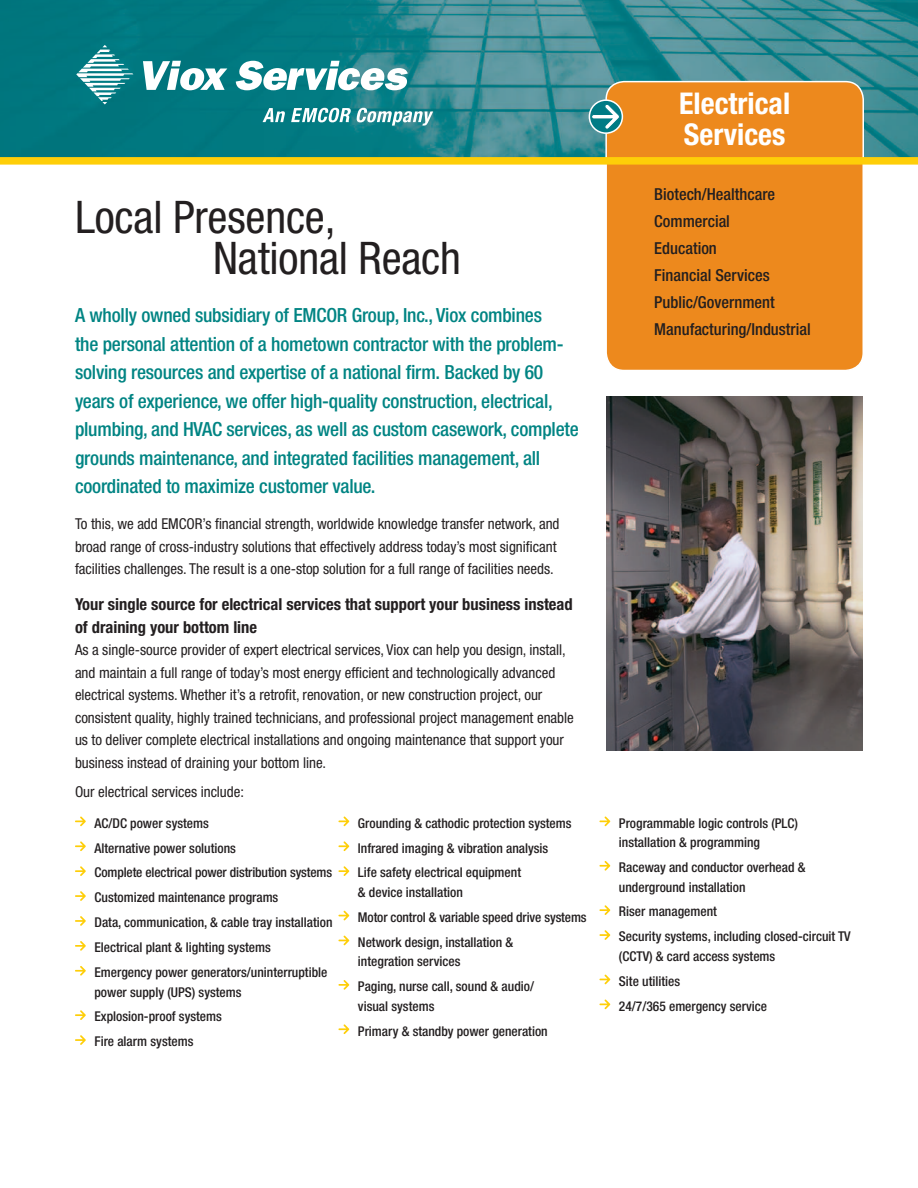
<style>
.page{position:relative;width:918px;height:1188px;background:#fff}
.page>*{position:absolute;margin:0;border:0;box-sizing:border-box;transform-origin:0 0}
.t1{font:condensed 45px/40.5px "Helvetica Neue";letter-spacing:-.005em;color:#231f20}
.t2{font:700 condensed 30px/31.5px "Helvetica Neue";color:#fff}
.t3{font:500 condensed 19.5px/28.5px "Helvetica Neue";letter-spacing:-.01em;color:#008483}
.t4{font:500 condensed 16.5px/27px "Helvetica Neue";color:#231f20}
.t5{font:700 condensed 16.5px/22.5px "Helvetica Neue";color:#231f20}
.t6{font:condensed 15px/22.5px "Helvetica Neue";color:#231f20}
.t7{font:500 condensed 13.5px/24.9px "Helvetica Neue";color:#231f20}
</style>
<div class="page">
<img style="left:0;top:0;width:918px;height:157px">
<div style="left:606px;top:82px;width:257px;height:289px;background:#ed891d;border-radius:18px"></div>
<div style="left:605px;top:81px;width:259px;height:290px;border:2px solid #fff;border-radius:18px"></div>
<div style="left:0;top:157px;width:918px;height:8px;background:#fece08"></div>
<svg style="left:589px;top:100px;width:33px;height:33px"></svg>
<div style="left:589px;top:99px;width:34px;height:35px;border:2px solid #fff;border-radius:50%"></div>
<svg style="left:591px;top:104px;width:29px;height:26px"></svg>
<img style="left:607px;top:397px;width:255px;height:353px">
<svg style="left:75px;top:816px;width:11px;height:10px"></svg>
<svg style="left:75px;top:841px;width:11px;height:10px"></svg>
<svg style="left:75px;top:866px;width:11px;height:10px"></svg>
<svg style="left:75px;top:891px;width:11px;height:10px"></svg>
<svg style="left:75px;top:916px;width:11px;height:10px"></svg>
<svg style="left:75px;top:941px;width:11px;height:10px"></svg>
<svg style="left:75px;top:966px;width:11px;height:10px"></svg>
<svg style="left:75px;top:1010px;width:11px;height:10px"></svg>
<svg style="left:75px;top:1035px;width:11px;height:10px"></svg>
<svg style="left:338px;top:816px;width:11px;height:10px"></svg>
<svg style="left:338px;top:841px;width:11px;height:10px"></svg>
<svg style="left:338px;top:866px;width:11px;height:10px"></svg>
<svg style="left:338px;top:911px;width:11px;height:9px"></svg>
<svg style="left:338px;top:936px;width:11px;height:9px"></svg>
<svg style="left:338px;top:980px;width:11px;height:10px"></svg>
<svg style="left:338px;top:1024px;width:11px;height:10px"></svg>
<svg style="left:599px;top:816px;width:11px;height:10px"></svg>
<svg style="left:599px;top:861px;width:11px;height:10px"></svg>
<svg style="left:599px;top:905px;width:11px;height:10px"></svg>
<svg style="left:599px;top:930px;width:11px;height:10px"></svg>
<svg style="left:599px;top:975px;width:11px;height:9px"></svg>
<svg style="left:599px;top:999px;width:11px;height:10px"></svg>
<svg style="left:76px;top:45px;width:57px;height:59px;background:#429ba1"></svg>
<svg style="left:263px;top:108px;width:22px;height:14px"></svg>
<svg style="left:291px;top:108px;width:142px;height:18px"></svg>
<svg style="left:143px;top:61px;width:84px;height:29px"></svg>
<svg style="left:236px;top:61px;width:172px;height:29px"></svg>
<h1 class="t1" style="left:213px;top:197px;width:250px;text-indent:-138px">Local Presence,<br>National Reach</h1>
<p class="t3" style="left:75px;top:301px;width:505px">A wholly owned subsidiary of EMCOR Group, Inc., Viox combines<br>the personal attention of a hometown contractor with the problem&shy;solving resources and expertise of a national firm. Backed by 60 years of experience, we offer high-quality construction, electrical, plumbing, and HVAC services, as well as custom casework, complete grounds maintenance, and integrated facilities management, all coordinated to maximize customer value.</p>
<p class="t6" style="left:75px;top:513px;width:486px">To this, we add EMCOR’s financial strength, worldwide knowledge transfer network, and broad range of cross-industry solutions that effectively address today’s most significant facilities challenges. The result is a one-stop solution for a full range of facilities needs.</p>
<p class="t5" style="left:75px;top:593px;width:499px">Your single source for electrical services that support your business instead of draining your bottom line</p>
<p class="t6" style="left:75px;top:639px;width:500px">As a single-source provider of expert electrical services, Viox can help you design, install, and maintain a full range of today’s most energy efficient and technologically advanced electrical systems. Whether it’s a retrofit, renovation, or new construction project, our consistent quality, highly trained technicians, and professional project management enable us to deliver complete electrical installations and ongoing maintenance that support your business instead of draining your bottom line.</p>
<p class="t6" style="left:75px;top:781px;width:170px">Our electrical services include:</p>
<p class="t7" style="left:95px;top:810px;width:240px">AC/DC power systems<br>Alternative power solutions<br>Complete electrical power distribution systems Customized maintenance programs<br>Data, communication, &amp; cable tray installation Electrical plant &amp; lighting systems<br>Emergency power generators/uninterruptible</p>
<p class="t7" style="left:95px;top:979px;width:149px">power supply (UPS) systems<br>Explosion-proof systems<br>Fire alarm systems</p>
<p class="t7" style="left:358px;top:810px;width:215px">Grounding &amp; cathodic protection systems<br>Infrared imaging &amp; vibration analysis<br>Life safety electrical equipment</p>
<p class="t7" style="left:358px;top:880px;width:230px">&amp; device installation<br>Motor control &amp; variable speed drive systems<br>Network design, installation &amp;</p>
<p class="t7" style="left:358px;top:949px;width:178px">integration services<br>Paging, nurse call, sound &amp; audio/</p>
<p class="t7" style="left:358px;top:993px;width:191px">visual systems<br>Primary &amp; standby power generation</p>
<h2 class="t2" style="left:679px;top:87px;width:112px">Electrical<br>Services</h2>
<p class="t4" style="left:654px;top:180px;width:158px">Biotech/Healthcare<br>Commercial<br>Education<br>Financial Services<br>Public/Government<br>Manufacturing/Industrial</p>
<p class="t7" style="left:619px;top:813px;width:181px;line-height:19.5px">Programmable logic controls (PLC) installation &amp; programming</p>
<p class="t7" style="left:619px;top:857px;width:188px;line-height:19.5px">Raceway and conductor overhead &amp; underground installation</p>
<p class="t7" style="left:619px;top:899px;width:233px">Riser management<br>Security systems, including closed-circuit TV</p>
<p class="t7" style="left:619px;top:943px;width:158px">(CCTV) &amp; card access systems<br>Site utilities<br>24/7/365 emergency service</p>
</div>
